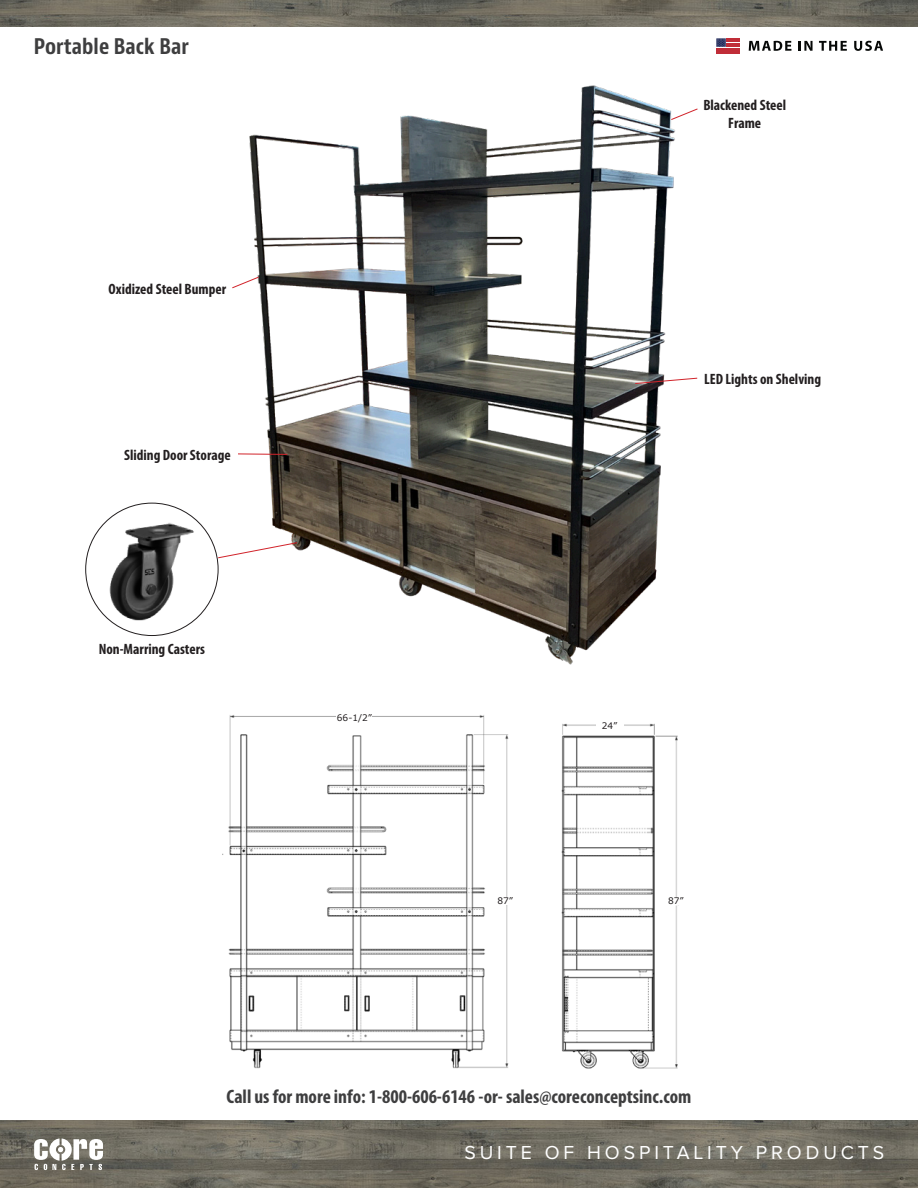
<style>
.page{position:relative;width:918px;height:1188px;background:#fff}
.page>*{position:absolute;margin:0;border:0;box-sizing:border-box;transform-origin:0 0}
.t1{font:700 condensed 21px "Bernino Sans";letter-spacing:.005em;color:#3e3e3f}
.t2{font:700 condensed 19.5px "Myriad Pro";color:#3e3e3f}
.t3{font:19.5px "Proxima Nova";letter-spacing:.2em;color:#fff}
.t4{font:700 condensed 15px "Myriad Pro";color:#231f20}
.t5{font:9px "Verdana";color:#231f20}
</style>
<div class="page">
<img style="left:0;top:1120px;width:918px;height:68px">
<img style="left:0;top:0;width:918px;height:27px">
<svg style="left:749px;top:41px;width:42px;height:10px"></svg>
<svg style="left:799px;top:41px;width:14px;height:10px"></svg>
<svg style="left:819px;top:41px;width:28px;height:10px"></svg>
<svg style="left:854px;top:41px;width:29px;height:10px"></svg>
<svg style="left:716px;top:38px;width:23px;height:16px"></svg>
<svg style="left:34px;top:1138px;width:69px;height:32px"></svg>
<img style="left:246px;top:85px;width:429px;height:580px">
<svg style="left:218px;top:542px;width:79px;height:16px"></svg>
<svg style="left:238px;top:454px;width:50px;height:1px"></svg>
<svg style="left:671px;top:108px;width:27px;height:12px"></svg>
<svg style="left:232px;top:277px;width:27px;height:11px"></svg>
<svg style="left:635px;top:378px;width:63px;height:6px"></svg>
<img style="left:561px;top:723px;width:118px;height:346px">
<img style="left:222px;top:715px;width:287px;height:354px">
<div style="left:337px;top:714px;width:35px;height:7px;background:#fff"></div>
<div style="left:596px;top:722px;width:27px;height:7px;background:#fff"></div>
<div style="left:491px;top:898px;width:28px;height:6px;background:#fff"></div>
<div style="left:662px;top:898px;width:28px;height:6px;background:#fff"></div>
<img style="left:104px;top:518px;width:97px;height:108px">
<p class="t1" style="left:34px;top:34px;width:157px">Portable Back Bar</p>
<p class="t4" style="left:109px;top:280px;width:119px">Oxidized Steel Bumper</p>
<p class="t4" style="left:124px;top:447px;width:108px">Sliding Door Storage</p>
<p class="t4" style="left:99px;top:641px;width:108px">Non-Marring Casters</p>
<p class="t5" style="left:337px;top:711px;width:37px">66-1/2”</p>
<p class="t4" style="left:703px;top:97px;width:84px">Blackened Steel</p>
<p class="t4" style="left:728px;top:115px;width:34px">Frame</p>
<p class="t4" style="left:704px;top:370px;width:118px">LED Lights on Shelving</p>
<p class="t5" style="left:602px;top:719px;width:17px">24”</p>
<p class="t5" style="left:498px;top:895px;width:17px">87”</p>
<p class="t5" style="left:668px;top:895px;width:17px">87”</p>
<p class="t2" style="left:227px;top:1086px;width:466px">Call us for more info: 1-800-606-6146 -or- sales@coreconceptsinc.com</p>
<h2 class="t3" style="left:464px;top:1142px;width:421px">SUITE OF HOSPITALITY PRODUCTS</h2>
</div>
